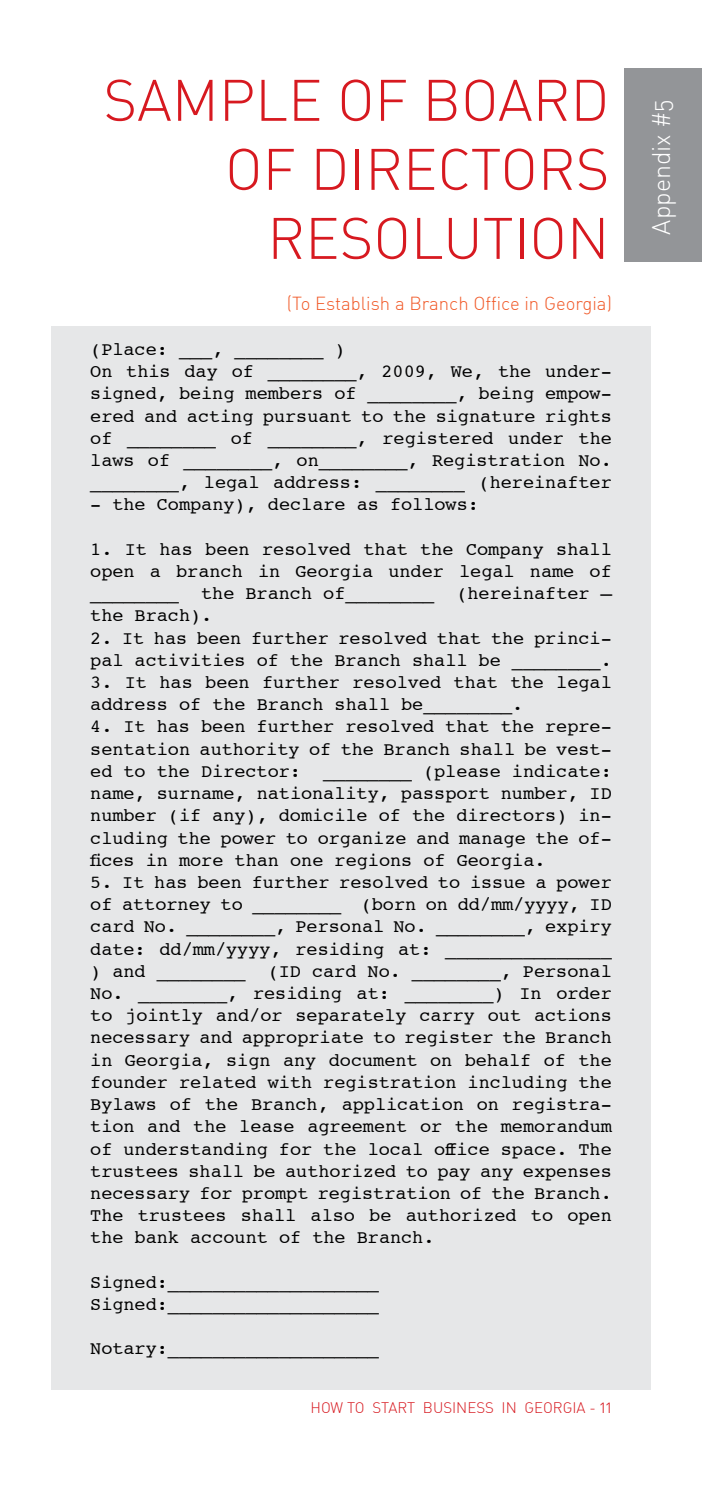
<style>
.page{position:relative;width:702px;height:1489px;background:#fff}
.page>*{position:absolute;margin:0;border:0;box-sizing:border-box;transform-origin:0 0}
.t1{font:57.5px/69px "DIN Light Alternate";color:#d71920;text-align:right}
.t2{font:25px "DIN Light Alternate";color:#fff}
.t3{font:18.5px/22.2px "Courier";color:#000}
.t4{font:18.5px "DIN Light Alternate";color:#f15a29}
.t5{font:15px "DIN Light Alternate";color:#d71920}
.s1{font-size:17.5px}
</style>
<div class="page">
<div style="left:51px;top:326px;width:600px;height:1063px;background:#e6e7e8"></div>
<div style="left:624px;top:68px;width:78px;height:194px;background:#939598"></div>
<h1 class="t1" style="left:103px;top:65px;width:507px">SAMPLE OF BOARD<br>OF DIRECTORS<br>RESOLUTION</h1>
<p class="t4" style="left:287px;top:292px;width:326px">(To Establish a Branch Office in Georgia)</p>
<p class="t3" style="left:90px;top:337px;width:523px">(Place: ___, ________ )<br>On this day of ________, 2009, We, the under&shy;signed, being members of ________, being empow&shy;ered and acting pursuant to the signature rights of ________ of ________, registered under the laws of ________, on________, Registration No. ________, legal address: ________ (hereinafter</p>
<p class="t3" style="left:90px;top:493px;width:390px">- the Company), declare as follows:</p>
<p class="t3" style="left:90px;top:537px;width:523px;text-align:justify">1. It has been resolved that the Company shall open a branch in Georgia under legal name of ________ the Branch of________ (hereinafter – the Brach).</p>
<p class="t3" style="left:90px;top:626px;width:523px">2. It has been further resolved that the princi&shy;pal activities of the Branch shall be ________.</p>
<p class="t3" style="left:90px;top:670px;width:523px">3. It has been further resolved that the legal address of the Branch shall be________.</p>
<p class="t3" style="left:90px;top:715px;width:523px;text-align:justify">4. It has been further resolved that the repre&shy;sentation authority of the Branch shall be vest&shy;ed to the Director: ________ (please indicate: name, surname, nationality, passport number, ID number (if any), domicile of the directors) in&shy;cluding the power to organize and manage the of&shy;fices in more than one regions of Georgia.</p>
<p class="t3" style="left:90px;top:870px;width:523px;text-align:justify">5. It has been further resolved to issue a power of attorney to ________ (born on dd/mm/yyyy, ID card No. ________, Personal No. ________, expiry date: dd/mm/yyyy, residing at: _______________ ) and ________ (ID card No. ________, Personal No. ________, residing at: ________) In order to jointly and/or separately carry out actions necessary and appropriate to register the Branch in Georgia, sign any document on behalf of the founder related with registration including the Bylaws of the Branch, application on registra&shy;tion and the lease agreement or the memorandum of understanding for the local office space. The trustees shall be authorized to pay any expenses necessary for prompt registration of the Branch.<br>The trustees shall also be authorized to open the bank account of the Branch.</p>
<p class="t3" style="left:90px;top:1270px;width:290px">Signed:___________________<br>Signed:___________________</p>
<p class="t3" style="left:90px;top:1336px;width:290px">Notary:___________________</p>
<p class="t5" style="left:310px;top:1397px;width:303px">HOW TO START BUSINESS IN GEORGIA - <span class="s1">11</span></p>
<h2 class="t2" style="left:645px;top:234px;width:137px;rotate:-90deg">Appendix #5</h2>
</div>
